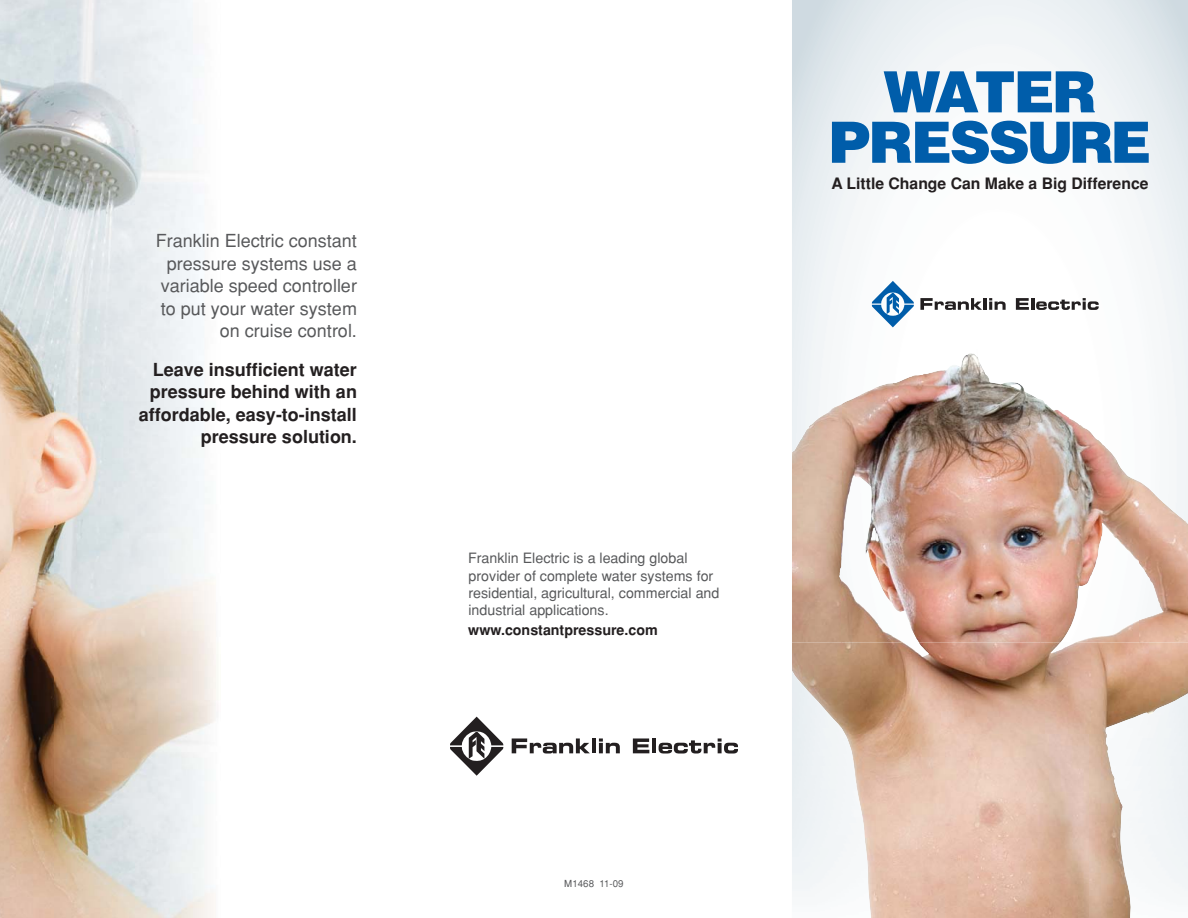
<style>
.page{position:relative;width:1188px;height:918px;background:#fff}
.page>*{position:absolute;margin:0;border:0;box-sizing:border-box;transform-origin:0 0}
.t1{font:900 57px/50.4px "Helvetica";letter-spacing:-.04em;color:#005daa;text-align:center}
.t2{font:18px/22.5px "Helvetica";color:#58595b;text-align:right}
.t3{font:700 18px/22.5px "Helvetica";color:#231f20;text-align:right}
.t4{font:700 15.75px "Helvetica";color:#231f20}
.t5{font:14.25px/17.1px "Helvetica";color:#58595b}
.t6{font:700 14.25px "Helvetica";color:#231f20}
.t7{font:9.75px "Helvetica";color:#58595b}
</style>
<div class="page">
<img style="left:0;top:0;width:55px;height:918px">
<svg style="left:792px;top:0;width:396px;height:642px"></svg>
<svg style="left:512px;top:738px;width:78px;height:16px"></svg>
<hr style="left:592px;top:738px;width:4px;height:15px;background:#231f20">
<svg style="left:599px;top:738px;width:21px;height:15px"></svg>
<svg style="left:633px;top:738px;width:16px;height:15px"></svg>
<hr style="left:652px;top:738px;width:4px;height:15px;background:#231f20">
<svg style="left:659px;top:738px;width:79px;height:16px"></svg>
<svg style="left:450px;top:717px;width:53px;height:59px"></svg>
<svg style="left:55px;top:0;width:161px;height:918px"></svg>
<svg style="left:920px;top:298px;width:86px;height:12px"></svg>
<svg style="left:1016px;top:298px;width:83px;height:12px"></svg>
<svg style="left:872px;top:281px;width:42px;height:46px"></svg>
<img style="left:866px;top:523px;width:322px;height:119px">
<img style="left:792px;top:642px;width:396px;height:93px">
<img style="left:842px;top:734px;width:290px;height:184px">
<p class="t2" style="left:156px;top:231px;width:203px">Franklin Electric constant pressure systems use a variable speed controller to put your water system on cruise control.</p>
<p class="t3" style="left:139px;top:360px;width:220px">Leave insufficient water pressure behind with an affordable, easy-to-install pressure solution.</p>
<p class="t5" style="left:468px;top:551px;width:253px">Franklin Electric is a leading global provider of complete water systems for residential, agricultural, commercial and industrial applications.</p>
<p class="t6" style="left:468px;top:625px;width:191px">www.constantpressure.com</p>
<p class="t7" style="left:564px;top:880px;width:61px">M1468 11-09</p>
<h1 class="t1" style="left:829px;top:72px;width:324px">WATER<br>PRESSURE</h1>
<p class="t4" style="left:831px;top:178px;width:319px">A Little Change Can Make a Big Difference</p>
</div>
